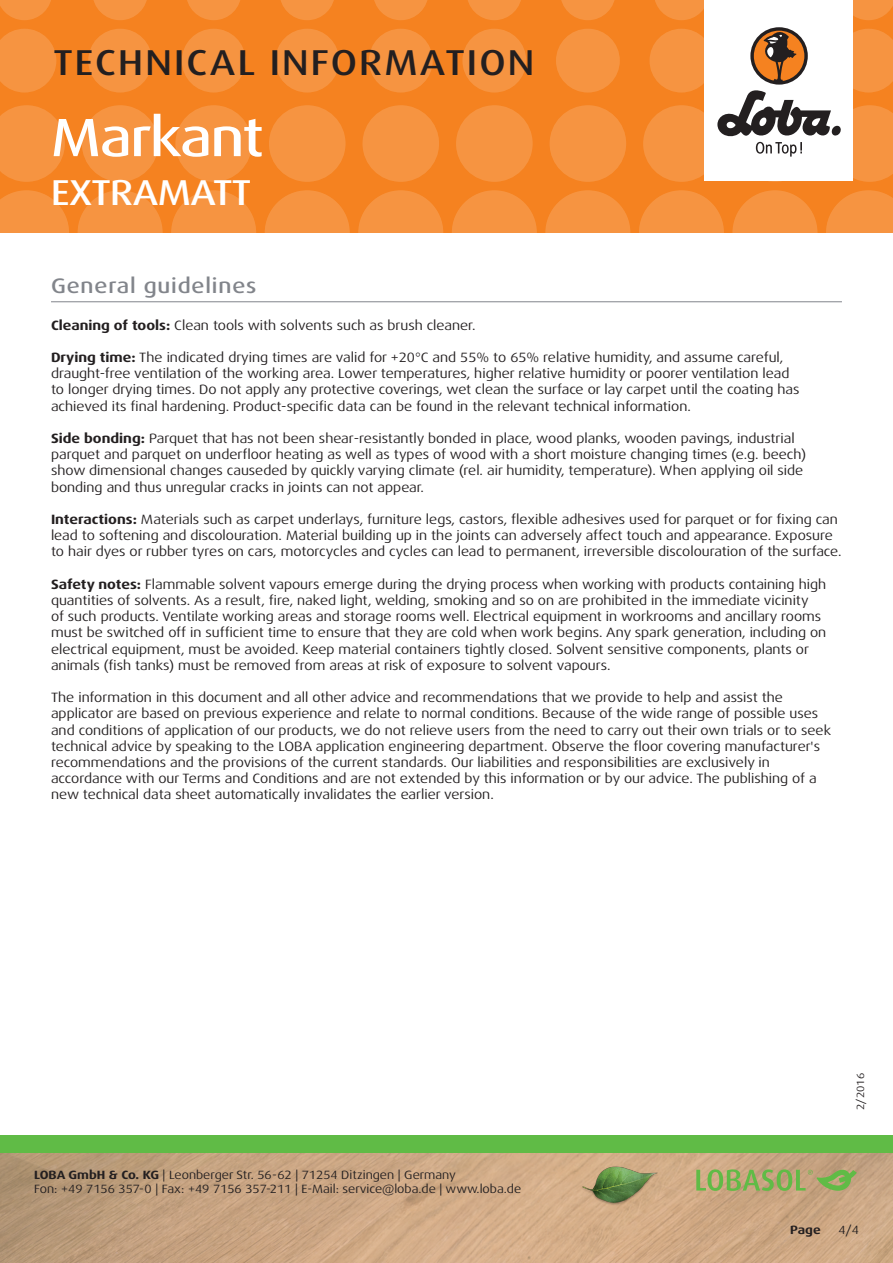
<style>
.page{position:relative;width:893px;height:1263px;background:#fff}
.page>*{position:absolute;margin:0;border:0;box-sizing:border-box;transform-origin:0 0}
.t1{font:500 expanded 54px "Dax Pro";letter-spacing:-.025em;color:#fff}
.t2{font:500 expanded 36px "Dax Pro";letter-spacing:.06em;color:#231f20}
.t3{font:500 expanded 36px "Dax Pro";letter-spacing:-.015em;color:#fff}
.Titel_grau{font:500 expanded 21px "Dax Pro";letter-spacing:.04em;color:#82858b}
.Text{font:expanded 13.5px/16.2px "Dax Pro";color:#231f20}
.t4{font:expanded 12px/14.4px "Dax Pro";color:#231f20}
.t5{font:700 expanded 12px "Dax Pro";color:#231f20}
.t6{font:expanded 10.5px "Dax Pro";color:#231f20}
.s1{font-weight:700}
</style>
<div class="page">
<div style="left:0;top:0;width:893px;height:233px;background:#f58220"></div>
<svg style="left:0;top:190px;width:69px;height:43px"></svg>
<svg style="left:78px;top:190px;width:85px;height:85px;fill:#f69441"></svg>
<svg style="left:171px;top:190px;width:85px;height:85px;fill:#f69441"></svg>
<svg style="left:265px;top:190px;width:85px;height:85px;fill:#f69441"></svg>
<svg style="left:358px;top:190px;width:85px;height:85px;fill:#f69441"></svg>
<svg style="left:545px;top:190px;width:85px;height:85px;fill:#f69441"></svg>
<svg style="left:452px;top:190px;width:85px;height:85px;fill:#f69441"></svg>
<svg style="left:732px;top:190px;width:85px;height:85px;fill:#f69441"></svg>
<svg style="left:639px;top:190px;width:85px;height:85px;fill:#f69441"></svg>
<svg style="left:826px;top:190px;width:67px;height:43px"></svg>
<svg style="left:0;top:105px;width:65px;height:77px"></svg>
<svg style="left:82px;top:105px;width:76px;height:77px"></svg>
<svg style="left:175px;top:105px;width:77px;height:77px"></svg>
<svg style="left:269px;top:105px;width:76px;height:77px"></svg>
<svg style="left:456px;top:105px;width:77px;height:77px"></svg>
<svg style="left:362px;top:105px;width:77px;height:77px"></svg>
<svg style="left:550px;top:105px;width:76px;height:77px"></svg>
<svg style="left:0;top:29px;width:56px;height:63px"></svg>
<svg style="left:182px;top:29px;width:64px;height:63px"></svg>
<svg style="left:88px;top:29px;width:64px;height:63px"></svg>
<svg style="left:275px;top:29px;width:64px;height:63px"></svg>
<svg style="left:462px;top:29px;width:64px;height:63px"></svg>
<svg style="left:369px;top:29px;width:64px;height:63px"></svg>
<svg style="left:556px;top:29px;width:64px;height:63px"></svg>
<svg style="left:0;top:0;width:51px;height:20px"></svg>
<svg style="left:187px;top:0;width:53px;height:20px"></svg>
<svg style="left:468px;top:0;width:53px;height:20px"></svg>
<svg style="left:655px;top:0;width:49px;height:20px"></svg>
<svg style="left:93px;top:0;width:54px;height:20px"></svg>
<svg style="left:374px;top:0;width:54px;height:20px"></svg>
<svg style="left:281px;top:0;width:53px;height:20px"></svg>
<svg style="left:561px;top:0;width:54px;height:20px"></svg>
<svg style="left:853px;top:0;width:40px;height:20px"></svg>
<img style="left:0;top:1152px;width:893px;height:111px">
<div style="left:0;top:1135px;width:893px;height:17px;background:#60bb46"></div>
<div style="left:704px;top:0;width:149px;height:181px;background:#fff"></div>
<svg style="left:643px;top:28px;width:250px;height:154px"></svg>
<img style="left:578px;top:1161px;width:82px;height:81px">
<svg style="left:696px;top:1169px;width:161px;height:22px;background:#9eac69"></svg>
<hr style="left:51px;top:301px;width:791px;height:1px;background:#82858b">
<h2 class="t2" style="left:53px;top:40px;width:483px">TECHNICAL INFORMATION</h2>
<p class="t1" style="left:51px;top:103px;width:214px">Markant</p>
<h2 class="t3" style="left:51px;top:169px;width:202px">EXTRAMATT</h2>
<p class="Titel_grau" style="left:51px;top:272px;width:207px">General guidelines</p>
<p class="Text" style="left:51px;top:317px;width:426px"><span class="s1">Cleaning of tools:</span> Clean tools with solvents such as brush cleaner.</p>
<p class="Text" style="left:51px;top:349px;width:750px"><span class="s1">Drying time:</span> The indicated drying times are valid for +20°C and 55% to 65% relative humidity, and assume careful, draught-free ventilation of the working area. Lower temperatures, higher relative humidity or poorer ventilation lead to longer drying times. Do not apply any protective coverings, wet clean the surface or lay carpet until the coating has achieved its final hardening. Product-specific data can be found in the relevant technical information.</p>
<p class="Text" style="left:51px;top:430px;width:756px"><span class="s1">Side bonding:</span> Parquet that has not been shear-resistantly bonded in place, wood planks, wooden pavings, industrial parquet and parquet on underfloor heating as well as types of wood with a short moisture changing times (e.g. beech) show dimensional changes causeded by quickly varying climate (rel. air humidity, temperature). When applying oil side bonding and thus unregular cracks in joints can not appear.</p>
<p class="Text" style="left:51px;top:511px;width:792px"><span class="s1">Interactions:</span> Materials such as carpet underlays, furniture legs, castors, flexible adhesives used for parquet or for fixing can lead to softening and discolouration. Material building up in the joints can adversely affect touch and appearance. Exposure to hair dyes or rubber tyres on cars, motorcycles and cycles can lead to permanent, irreversible discolouration of the surface.</p>
<p class="Text" style="left:51px;top:576px;width:777px"><span class="s1">Safety notes:</span> Flammable solvent vapours emerge during the drying process when working with products containing high quantities of solvents. As a result, fire, naked light, welding, smoking and so on are prohibited in the immediate vicinity<br>of such products. Ventilate working areas and storage rooms well. Electrical equipment in workrooms and ancillary rooms must be switched off in sufficient time to ensure that they are cold when work begins. Any spark generation, including on electrical equipment, must be avoided. Keep material containers tightly closed. Solvent sensitive components, plants or animals (fish tanks) must be removed from areas at risk of exposure to solvent vapours.</p>
<p class="Text" style="left:51px;top:689px;width:781px">The information in this document and all other advice and recommendations that we provide to help and assist the applicator are based on previous experience and relate to normal conditions. Because of the wide range of possible uses and conditions of application of our products, we do not relieve users from the need to carry out their own trials or to seek technical advice by speaking to the LOBA application engineering department. Observe the floor covering manufacturer's recommendations and the provisions of the current standards. Our liabilities and responsibilities are exclusively in accordance with our Terms and Conditions and are not extended by this information or by our advice. The publishing of a new technical data sheet automatically invalidates the earlier version.</p>
<p class="t4" style="left:34px;top:1167px;width:489px"><span class="s1">LOBA GmbH &amp; Co. KG</span> | Leonberger Str. 56-62 | 71254 Ditzingen | Germany<br>Fon: +49 7156 357-0 | Fax: +49 7156 357-211 | E-Mail: service@loba.de | www.loba.de</p>
<p class="t6" style="left:854px;top:1110px;width:38px;rotate:-90deg">2/2016</p>
<p class="t5" style="left:790px;top:1222px;width:32px">Page</p>
<p class="t4" style="left:838px;top:1223px;width:22px">4/4</p>
</div>
